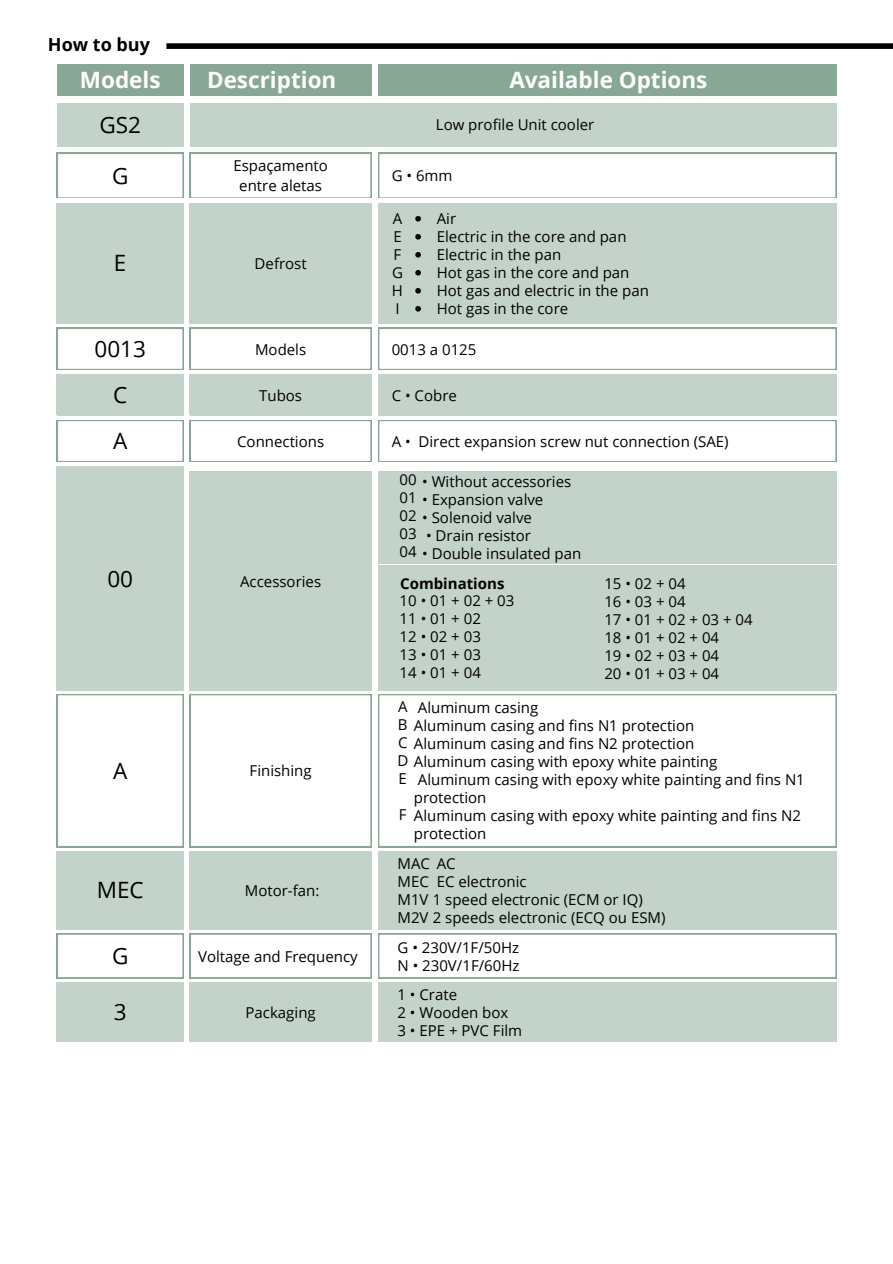
<style>
.page{position:relative;width:893px;height:1264px;background:#fff}
.page>*{position:absolute;margin:0;border:0;box-sizing:border-box;transform-origin:0 0}
.t1{font:700 22.5px "Open Sans";color:#fff}
.t2{font:22.5px "Open Sans";color:#000}
.t3{font:700 18px "Open Sans";color:#000}
.t4{font:15px/18px "Open Sans";color:#000}
.t5{font:700 15px "Open Sans";color:#000}
</style>
<div class="page">
<div style="left:166px;top:43px;width:726px;height:6px;background:#000"></div>
<div style="left:57px;top:65px;width:126px;height:31px;background:#88a794"></div>
<div style="left:190px;top:65px;width:181px;height:31px;background:#88a794"></div>
<div style="left:378px;top:65px;width:458px;height:31px;background:#88a794"></div>
<div style="left:57px;top:103px;width:126px;height:43px;background:#c3d3c9"></div>
<div style="left:190px;top:103px;width:646px;height:43px;background:#c3d3c9"></div>
<svg style="left:378px;top:153px;width:458px;height:45px"></svg>
<div style="left:378px;top:203px;width:458px;height:120px;background:#c3d3c9"></div>
<div style="left:378px;top:471px;width:458px;height:93px;background:#c3d3c9"></div>
<svg style="left:378px;top:694px;width:458px;height:153px"></svg>
<svg style="left:190px;top:471px;width:181px;height:570px"></svg>
<svg style="left:378px;top:851px;width:458px;height:190px"></svg>
<svg style="left:415px;top:216px;width:6px;height:5px"></svg>
<svg style="left:415px;top:234px;width:6px;height:5px"></svg>
<svg style="left:415px;top:252px;width:6px;height:5px"></svg>
<svg style="left:415px;top:270px;width:6px;height:5px"></svg>
<svg style="left:415px;top:288px;width:6px;height:5px"></svg>
<svg style="left:415px;top:306px;width:6px;height:5px"></svg>
<svg style="left:57px;top:153px;width:126px;height:888px"></svg>
<div style="left:190px;top:420px;width:181px;height:42px;background:#88a794"></div>
<svg style="left:190px;top:153px;width:181px;height:308px"></svg>
<div style="left:378px;top:420px;width:458px;height:42px;background:#88a794"></div>
<svg style="left:378px;top:328px;width:458px;height:133px"></svg>
<div style="left:378px;top:565px;width:458px;height:125px;background:#c3d3c9"></div>
<p class="t3" style="left:48px;top:32px;width:104px">How to buy</p>
<h1 class="t1" style="left:80px;top:64px;width:82px">Models</h1>
<h1 class="t1" style="left:207px;top:64px;width:131px">Description</h1>
<h1 class="t1" style="left:509px;top:64px;width:199px">Available Options</h1>
<h1 class="t2" style="left:99px;top:108px;width:43px">GS2</h1>
<p class="t4" style="left:436px;top:115px;width:160px">Low profile Unit cooler</p>
<h1 class="t2" style="left:112px;top:159px;width:18px">G</h1>
<p class="t4" style="left:233px;top:155px;width:96px;line-height:20.2px;text-align:center">Espaçamento entre aletas</p>
<p class="t4" style="left:391px;top:166px;width:62px">G • 6mm</p>
<p class="t4" style="left:437px;top:209px;width:213px">Air<br>Electric in the core and pan<br>Electric in the pan<br>Hot gas in the core and pan<br>Hot gas and electric in the pan<br>Hot gas in the core</p>
<p class="t4" style="left:392px;top:209px;width:13px;text-align:justify">A E F G H I</p>
<p class="t4" style="left:391px;top:340px;width:86px">0013 a 0125</p>
<h1 class="t2" style="left:114px;top:247px;width:14px">E</h1>
<p class="t4" style="left:254px;top:254px;width:54px">Defrost</p>
<h1 class="t2" style="left:94px;top:333px;width:53px">0013</h1>
<p class="t4" style="left:255px;top:340px;width:53px">Models</p>
<h1 class="t2" style="left:113px;top:379px;width:16px">C</h1>
<p class="t4" style="left:259px;top:386px;width:44px">Tubos</p>
<p class="t4" style="left:391px;top:386px;width:67px">C • Cobre</p>
<h1 class="t2" style="left:113px;top:425px;width:16px">A</h1>
<p class="t4" style="left:237px;top:432px;width:88px">Connections</p>
<p class="t4" style="left:391px;top:432px;width:338px">A • Direct expansion screw nut connection (SAE)</p>
<h1 class="t2" style="left:107px;top:562px;width:27px">00</h1>
<p class="t4" style="left:240px;top:571px;width:83px">Accessories</p>
<h1 class="t2" style="left:113px;top:754px;width:16px">A</h1>
<p class="t4" style="left:249px;top:761px;width:64px">Finishing</p>
<h1 class="t2" style="left:97px;top:874px;width:48px">MEC</h1>
<p class="t4" style="left:245px;top:881px;width:76px">Motor-fan:</p>
<p class="t4" style="left:399px;top:470px;width:19px;text-align:justify">00<br>01<br>02<br>03<br>04</p>
<p class="t4" style="left:422px;top:472px;width:151px">• Without accessories</p>
<p class="t4" style="left:422px;top:490px;width:123px">• Expansion valve</p>
<p class="t4" style="left:422px;top:508px;width:111px">• Solenoid valve</p>
<p class="t4" style="left:426px;top:526px;width:106px">• Drain resistor</p>
<p class="t4" style="left:422px;top:544px;width:161px">• Double insulated pan</p>
<p class="t5" style="left:400px;top:572px;width:106px">Combinations</p>
<p class="t4" style="left:399px;top:591px;width:116px">10•01+02+03<br>11•01+02<br>12•02+03<br>13•01+03<br>14•01+04</p>
<p class="t4" style="left:604px;top:574px;width:150px">15•02+04<br>16•03+04<br>17•01+02+03+04<br>18•01+02+04<br>19•02+03+04<br>20•01+03+04</p>
<p class="t4" style="left:398px;top:697px;width:11px">A</p>
<p class="t4" style="left:418px;top:698px;width:122px">Aluminum casing</p>
<p class="t4" style="left:398px;top:716px;width:298px">B Aluminum casing and fins N1 protection</p>
<p class="t4" style="left:398px;top:734px;width:298px">C Aluminum casing and fins N2 protection</p>
<p class="t4" style="left:397px;top:752px;width:321px">D Aluminum casing with epoxy white painting</p>
<p class="t4" style="left:418px;top:770px;width:388px">Aluminum casing with epoxy white painting and fins N1</p>
<p class="t4" style="left:414px;top:788px;width:74px">protection</p>
<p class="t4" style="left:414px;top:806px;width:388px">Aluminum casing with epoxy white painting and fins N2</p>
<p class="t4" style="left:414px;top:824px;width:74px">protection</p>
<p class="t4" style="left:398px;top:769px;width:10px">E</p>
<p class="t4" style="left:399px;top:805px;width:9px">F</p>
<p class="t4" style="left:397px;top:854px;width:60px">MAC AC</p>
<p class="t4" style="left:436px;top:872px;width:92px">EC electronic</p>
<p class="t4" style="left:397px;top:890px;width:247px">M1V 1 speed electronic (ECM or IQ)</p>
<p class="t4" style="left:397px;top:908px;width:269px">M2V 2 speeds electronic (ECQ ou ESM)</p>
<p class="t4" style="left:397px;top:872px;width:33px">MEC</p>
<h1 class="t2" style="left:112px;top:939px;width:18px">G</h1>
<p class="t4" style="left:198px;top:946px;width:161px">Voltage and Frequency</p>
<p class="t4" style="left:397px;top:937px;width:123px">G • 230V/1F/50Hz<br>N • 230V/1F/60Hz</p>
<h1 class="t2" style="left:114px;top:995px;width:14px">3</h1>
<p class="t4" style="left:245px;top:1002px;width:72px">Packaging</p>
<p class="t4" style="left:397px;top:984px;width:126px">1 • Crate<br>2 • Wooden box<br>3 • EPE + PVC Film</p>
</div>
